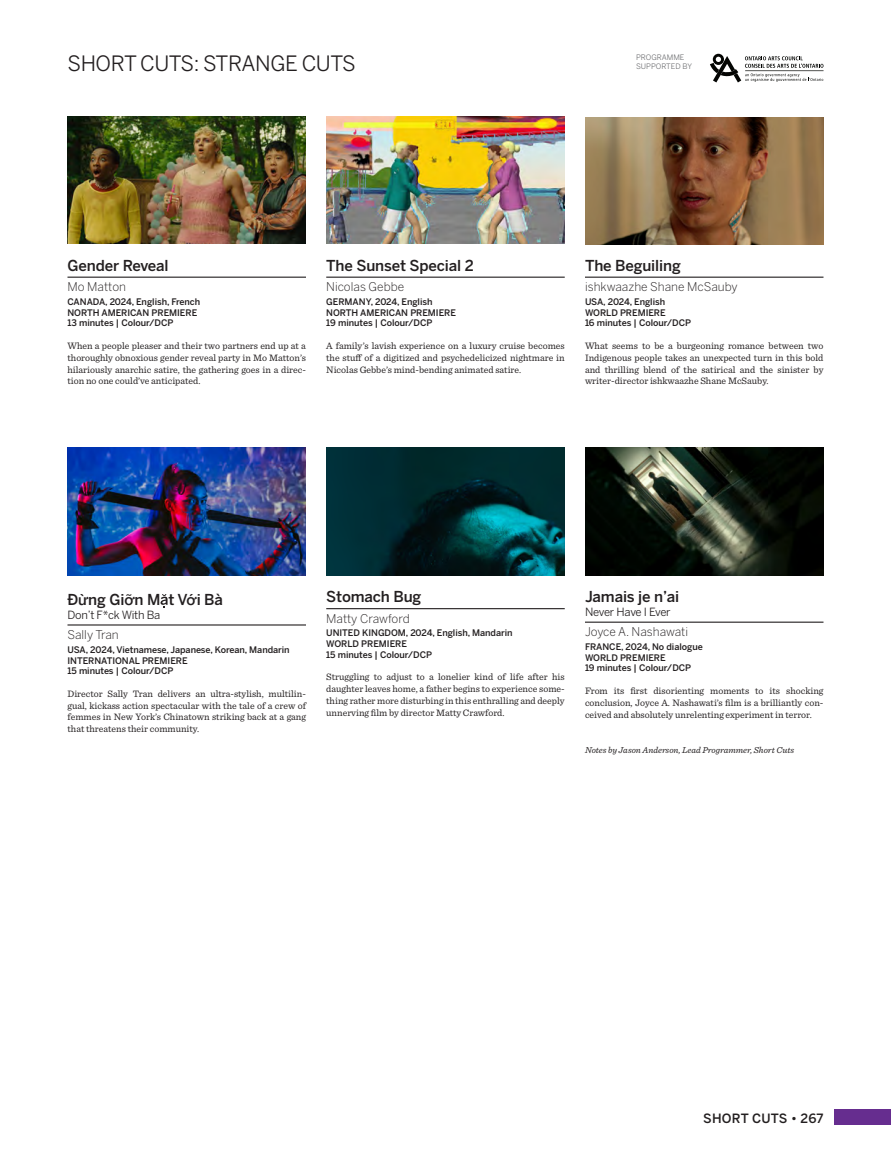
<style>
.page{position:relative;width:891px;height:1161px;background:#fff}
.page>*{position:absolute;margin:0;border:0;box-sizing:border-box;transform-origin:0 0}
.shorts_film_translation{font:21px "Benton Sans";letter-spacing:-.02em;color:#231f20}
.shorts_film_title{font:500 15px "Benton Sans";letter-spacing:-.01em;color:#231f20}
.programme_name{font:500 12.75px "Benton Sans";letter-spacing:.015em;color:#231f20}
.shorts_director{font:300 12px "Benton Sans";color:#231f20}
.shorts_film_translation-2{font:11.25px "Benton Sans";letter-spacing:-.02em;color:#231f20}
.film_note_shorts{font:9.75px/11.9px "Sentinel";color:#231f20;text-align:justify}
.shorts_credits{font:500 9px "Benton Sans";letter-spacing:-.005em;color:#231f20}
.dir_bio_shorts{font:italic 9px "Sentinel";color:#231f20}
.sponsored_by{font:7.5px "Benton Sans";color:#6c6d70}
.s1{font-family:"Helvetica Neue"}
</style>
<div class="page">
<div style="left:834px;top:1109px;width:57px;height:16px;background:#662d8f"></div>
<img style="left:68px;top:448px;width:238px;height:127px">
<img style="left:326px;top:448px;width:239px;height:127px">
<hr style="left:68px;top:624px;width:238px;height:2px;background:#231f20">
<hr style="left:326px;top:608px;width:239px;height:1px;background:#231f20">
<img style="left:68px;top:116px;width:238px;height:128px">
<img style="left:326px;top:116px;width:239px;height:128px">
<img style="left:585px;top:117px;width:239px;height:127px">
<img style="left:585px;top:448px;width:239px;height:127px">
<hr style="left:585px;top:622px;width:239px;height:1px;background:#231f20">
<hr style="left:68px;top:277px;width:238px;height:1px;background:#231f20">
<hr style="left:326px;top:277px;width:239px;height:1px;background:#231f20">
<hr style="left:585px;top:277px;width:239px;height:1px;background:#231f20">
<svg style="left:161px;top:594px;width:7px;height:14px"></svg>
<hr style="left:745px;top:71px;width:79px;height:1px;background:#040503">
<svg style="left:710px;top:54px;width:113px;height:28px"></svg>
<p class="sponsored_by" style="left:636px;top:53px;width:50px">PROGRAMME</p>
<p class="shorts_film_translation" style="left:68px;top:50px;width:290px">SHORT CUTS: STRANGE CUTS</p>
<p class="sponsored_by" style="left:636px;top:62px;width:57px">SUPPORTED BY</p>
<h1 class="shorts_film_title" style="left:68px;top:256px;width:102px">Gender Reveal</h1>
<h2 class="shorts_director" style="left:68px;top:280px;width:60px">Mo Matton</h2>
<p class="shorts_credits" style="left:68px;top:296px;width:134px">CANADA, 2024, English, French</p>
<p class="shorts_credits" style="left:68px;top:307px;width:131px">NORTH AMERICAN PREMIERE</p>
<p class="shorts_credits" style="left:68px;top:318px;width:107px">13 minutes | Colour/DCP</p>
<p class="film_note_shorts" style="left:68px;top:339px;width:240px">When a people pleaser and their two partners end up at a thoroughly obnoxious gender reveal party in Mo Matton’s hilariously anarchic satire, the gathering goes in a direc&shy;tion no one could’ve anticipated.</p>
<h1 class="shorts_film_title" style="left:326px;top:256px;width:149px">The Sunset Special 2</h1>
<h2 class="shorts_director" style="left:326px;top:280px;width:79px">Nicolas Gebbe</h2>
<p class="shorts_credits" style="left:326px;top:296px;width:108px">GERMANY, 2024, English</p>
<p class="shorts_credits" style="left:326px;top:307px;width:131px">NORTH AMERICAN PREMIERE</p>
<p class="shorts_credits" style="left:326px;top:318px;width:108px">19 minutes | Colour/DCP</p>
<p class="film_note_shorts" style="left:326px;top:339px;width:240px">A family’s lavish experience on a luxury cruise becomes the stuff of a digitized and psychedelicized nightmare in Nicolas Gebbe’s mind-bending animated satire.</p>
<h1 class="shorts_film_title" style="left:585px;top:256px;width:97px">The Beguiling</h1>
<h2 class="shorts_director" style="left:585px;top:280px;width:154px">ishkwaazhe Shane McSauby</h2>
<p class="shorts_credits" style="left:585px;top:296px;width:82px">USA, 2024, English</p>
<p class="shorts_credits" style="left:585px;top:307px;width:82px">WORLD PREMIERE</p>
<p class="shorts_credits" style="left:585px;top:318px;width:108px">16 minutes | Colour/DCP</p>
<p class="film_note_shorts" style="left:585px;top:339px;width:240px">What seems to be a burgeoning romance between two Indigenous people takes an unexpected turn in this bold and thrilling blend of the satirical and the sinister by writer-director ishkwaazhe Shane McSauby.</p>
<h1 class="shorts_film_title" style="left:68px;top:591px;width:157px">Đ<span class="s1">ừ</span>ng Gi<span class="s1">ỡ</span>n M t V<span class="s1">ớ</span>i Bà</h1>
<p class="shorts_film_translation-2" style="left:68px;top:609px;width:94px">Don’t F*ck With Ba</p>
<h2 class="shorts_director" style="left:68px;top:628px;width:53px">Sally Tran</h2>
<p class="shorts_credits" style="left:68px;top:644px;width:224px">USA, 2024, Vietnamese, Japanese, Korean, Mandarin</p>
<p class="shorts_credits" style="left:68px;top:655px;width:122px">INTERNATIONAL PREMIERE</p>
<p class="shorts_credits" style="left:68px;top:666px;width:107px">15 minutes | Colour/DCP</p>
<p class="film_note_shorts" style="left:68px;top:687px;width:240px">Director Sally Tran delivers an ultra-stylish, multilin&shy;gual, kickass action spectacular with the tale of a crew of femmes in New York’s Chinatown striking back at a gang that threatens their community.</p>
<h1 class="shorts_film_title" style="left:326px;top:588px;width:97px">Stomach Bug</h1>
<h2 class="shorts_director" style="left:326px;top:611px;width:85px">Matty Crawford</h2>
<p class="shorts_credits" style="left:326px;top:628px;width:188px">UNITED KINGDOM, 2024, English, Mandarin</p>
<p class="shorts_credits" style="left:326px;top:639px;width:82px">WORLD PREMIERE</p>
<p class="shorts_credits" style="left:326px;top:649px;width:107px">15 minutes | Colour/DCP</p>
<p class="film_note_shorts" style="left:326px;top:671px;width:240px">Struggling to adjust to a lonelier kind of life after his daughter leaves home, a father begins to experience some&shy;thing rather more disturbing in this enthralling and deeply unnerving film by director Matty Crawford.</p>
<h1 class="shorts_film_title" style="left:585px;top:588px;width:96px">Jamais je n’ai</h1>
<p class="shorts_film_translation-2" style="left:585px;top:606px;width:87px">Never Have I Ever</p>
<h2 class="shorts_director" style="left:585px;top:625px;width:105px">Joyce A. Nashawati</h2>
<p class="shorts_credits" style="left:585px;top:641px;width:119px">FRANCE, 2024, No dialogue</p>
<p class="shorts_credits" style="left:585px;top:652px;width:82px">WORLD PREMIERE</p>
<p class="shorts_credits" style="left:585px;top:663px;width:108px">19 minutes | Colour/DCP</p>
<p class="film_note_shorts" style="left:585px;top:684px;width:240px">From its first disorienting moments to its shocking conclusion, Joyce A. Nashawati’s film is a brilliantly con&shy;ceived and absolutely unrelenting experiment in terror.</p>
<p class="dir_bio_shorts" style="left:585px;top:743px;width:211px">Notes by Jason Anderson, Lead Programmer, Short Cuts</p>
<p class="programme_name" style="left:703px;top:1111px;width:122px">SHORT CUTS • 267</p>
</div>
